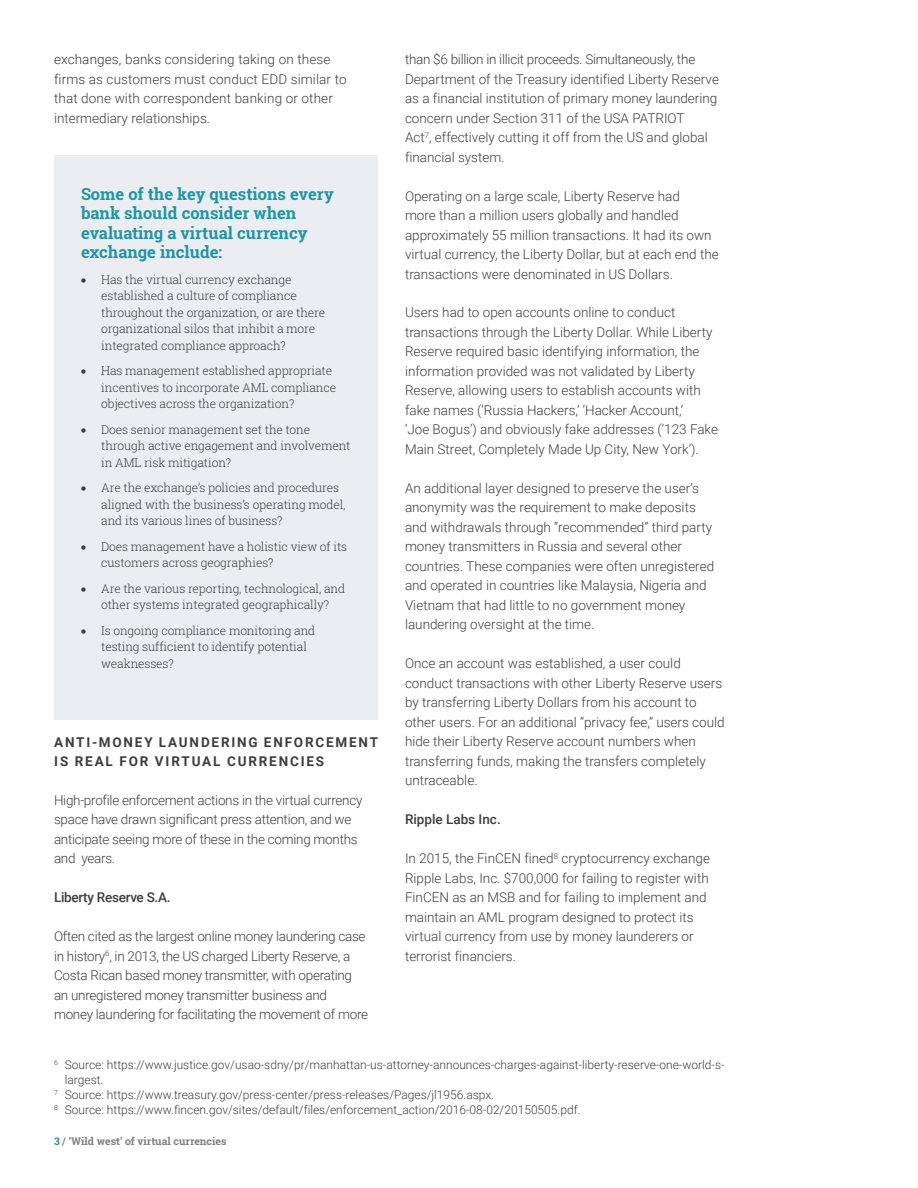
<style>
.page{position:relative;width:918px;height:1188px;background:#fff}
.page>*{position:absolute;margin:0;border:0;box-sizing:border-box;transform-origin:0 0}
.t1{font:700 16.5px/19.5px "Roboto Slab";color:#1a97a8}
.t2{font:300 13.5px/19.5px "Roboto";color:#3e3e3f}
.t3{font:300 13.5px/19.5px "Roboto";letter-spacing:-.02em;color:#3e3e3f}
.t4{font:700 13.5px/19.5px "Roboto";letter-spacing:.135em;color:#3e3e3f}
.t5{font:500 13.5px "Roboto";letter-spacing:-.005em;color:#3e3e3f}
.t6{font:300 12px/16.5px "Roboto Slab";letter-spacing:-.01em;color:#3e3e3f}
.t7{font:300 12px "Roboto";color:#3e3e3f}
.t8{font:700 10.5px "Roboto Slab";color:#807f84}
.s1{color:#373837}
.s2{color:#1a97a8}
</style>
<div class="page">
<div style="left:54px;top:155px;width:324px;height:565px;background:#ecedf0"></div>
<p class="t2" style="left:54px;top:49px;width:294px"><span class="s1">exchanges</span>, banks considering taking on these <span class="s1">firms</span> as customers must conduct EDD similar to that done with correspondent banking or other intermediary relationships.</p>
<p class="t1" style="left:81px;top:184px;width:254px">Some of the key questions every bank should consider when evaluating a virtual currency exchange include:</p>
<p class="t6" style="left:101px;top:271px;width:226px;text-indent:-20px">• Has the virtual currency exchange established a culture of compliance throughout the organization, or are there organizational silos that inhibit a more integrated compliance approach?</p>
<p class="t6" style="left:101px;top:362px;width:237px;text-indent:-20px">• Has management established appropriate incentives to incorporate AML compliance objectives across the organization?</p>
<p class="t6" style="left:101px;top:421px;width:251px;text-indent:-20px">• Does senior management set the tone through active engagement and involvement in AML risk mitigation?</p>
<p class="t6" style="left:101px;top:479px;width:246px;text-indent:-20px">• Are the exchange’s policies and procedures aligned with the business’s operating model, and its various lines of business?</p>
<p class="t6" style="left:101px;top:538px;width:248px;text-indent:-20px">• Does management have a holistic view of its customers across geographies?</p>
<p class="t6" style="left:81px;top:580px;width:266px;text-align:center">• Are the various reporting, technological, and other systems integrated geographically?</p>
<p class="t6" style="left:101px;top:622px;width:216px;text-indent:-20px">• Is ongoing compliance monitoring and testing sufficient to identify potential weaknesses?</p>
<p class="t4" style="left:54px;top:732px;width:325px">ANTI-MONEY LAUNDERING ENFORCEMENT<br>IS REAL FOR VIRTUAL CURRENCIES</p>
<p class="t3" style="left:54px;top:790px;width:310px">High-profile enforcement actions in the virtual currency space have drawn significant press attention, and we anticipate seeing more of these in the coming months and years.</p>
<p class="t5" style="left:54px;top:888px;width:118px">Liberty Reserve S.A.</p>
<p class="t3" style="left:54px;top:926px;width:316px">Often cited as the largest online money laundering case in history<sup>6</sup>, in 2013, the US charged Liberty Reserve, a Costa Rican based money transmitter, with operating an unregistered money transmitter business and money laundering for facilitating the movement of more</p>
<p class="t2" style="left:405px;top:49px;width:315px">than $6 billion in illicit proceeds. Simultaneously, the Department of the Treasury identified Liberty Reserve as a financial institution of primary money laundering concern under Section 311 of the USA PATRIOT<br>Act<sup>7</sup>, effectively cutting it off from the US and global financial system.</p>
<p class="t2" style="left:405px;top:186px;width:315px">Operating on a large scale, Liberty Reserve had<br>more than a million users globally and handled approximately 55 million transactions. It had its own virtual currency, the Liberty Dollar, but at each end the transactions were denominated in US Dollars.</p>
<p class="t2" style="left:405px;top:302px;width:315px">Users had to open accounts online to conduct transactions through the Liberty Dollar. While Liberty Reserve required basic identifying information, the information provided was not validated by Liberty Reserve, allowing users to establish accounts with fake names (‘Russia Hackers,’ ‘Hacker Account,’<br>‘Joe Bogus’) and obviously fake addresses (‘123 Fake Main Street, Completely Made Up City, New York’).</p>
<p class="t2" style="left:405px;top:478px;width:311px">An additional layer designed to preserve the user’s anonymity was the requirement to make deposits and withdrawals through “recommended” third party money transmitters in Russia and several other countries. These companies were often unregistered and operated in countries like Malaysia, Nigeria and Vietnam that had little to no government money laundering oversight at the time.</p>
<p class="t2" style="left:405px;top:653px;width:321px">Once an account was established, a user could conduct transactions with other Liberty Reserve users by transferring Liberty Dollars from his account to other users. For an additional “privacy fee,” users could hide their Liberty Reserve account numbers when transferring funds, making the transfers completely untraceable.</p>
<p class="t5" style="left:405px;top:810px;width:97px">Ripple Labs Inc.</p>
<p class="t2" style="left:405px;top:848px;width:307px">In 2015, the FinCEN fined<sup>8</sup> cryptocurrency exchange Ripple Labs, Inc. $700,000 for failing to register with FinCEN as an MSB and for failing to implement and maintain an AML program designed to protect its virtual currency from use by money launderers or terrorist financiers.</p>
<p class="t7" style="left:54px;top:1057px;width:672px"><sup>6</sup> Source: https://www.justice.gov/usao-sdny/pr/manhattan-us-attorney-announces-charges-against-liberty-reserve-one-world-s-</p>
<p class="t7" style="left:65px;top:1072px;width:40px">largest.</p>
<p class="t7" style="left:54px;top:1087px;width:442px"><sup>7</sup> Source: https://www.treasury.gov/press-center/press-releases/Pages/jl1956.aspx.</p>
<p class="t7" style="left:54px;top:1102px;width:528px"><sup>8</sup> Source: https://www.fincen.gov/sites/default/files/enforcement_action/2016-08-02/20150505.pdf.</p>
<p class="t8" style="left:54px;top:1134px;width:174px"><span class="s2">3</span> / ‘Wild west’ of virtual currencies</p>
</div>
